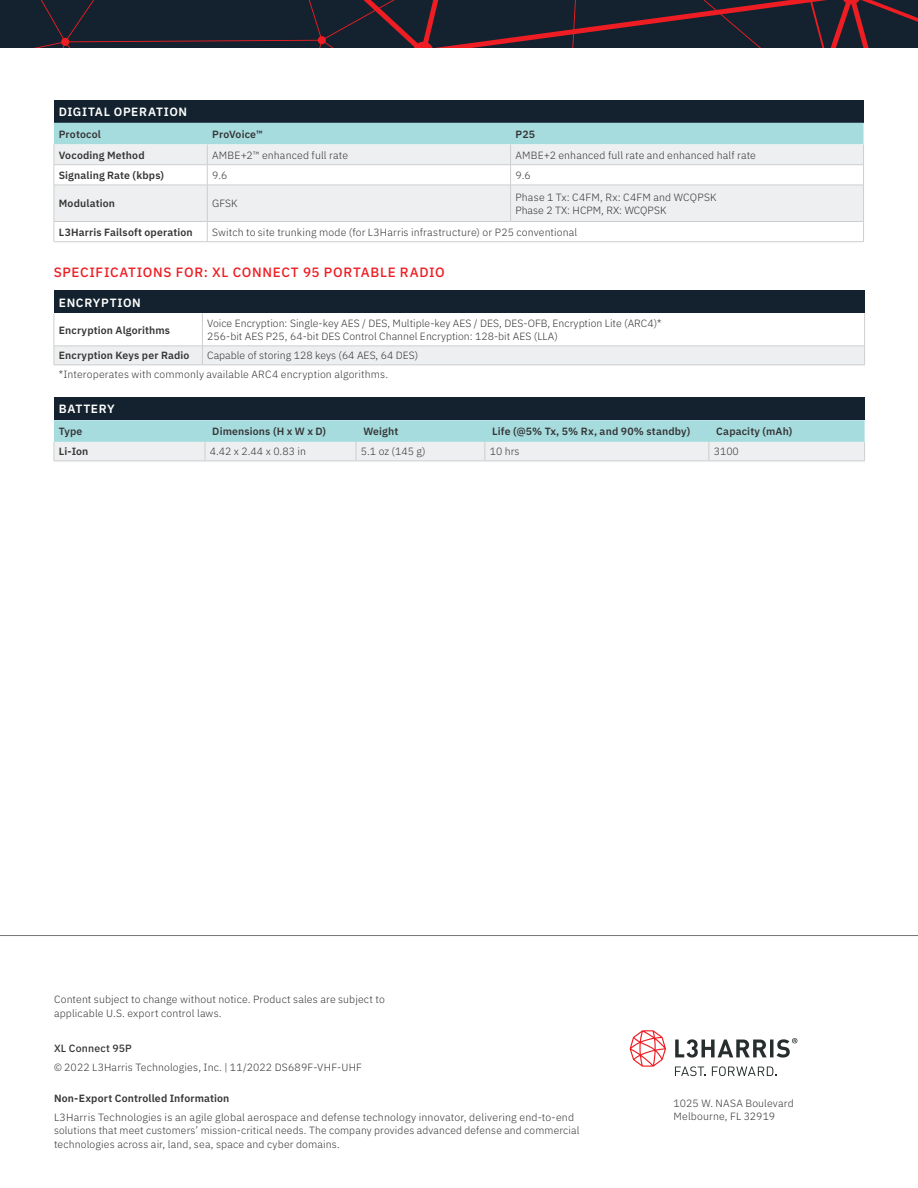
<style>
.page{position:relative;width:918px;height:1188px;background:#fff}
.page>*{position:absolute;margin:0;border:0;box-sizing:border-box;transform-origin:0 0}
.t1{font:500 13.5px "IBM Plex Sans";letter-spacing:.05em;color:#ee1d23}
.TABLE_HEADER__Plex_S{font:600 12px "IBM Plex Sans";letter-spacing:.06em;color:#fff}
.BOILERPLATE___Plex_S{font:300 10.5px/13.5px "IBM Plex Sans";letter-spacing:.015em;color:#363536}
.TABLE_REGULAR___Plex{font:300 10.5px/13.5px "IBM Plex Sans";color:#363536}
.TABLE_BOLD___Plex_Sa{font:600 10.5px "IBM Plex Sans";letter-spacing:.015em;color:#363536}
.TABLE_LIGHT___Plex_S{font:300 10.5px "IBM Plex Sans";letter-spacing:.015em;color:#363536}
.BOILERPLATE___Plex_S-2{font:600 10.5px "IBM Plex Sans";letter-spacing:.015em;color:#363536}
.Sell_Sheet_Title___P{font:500 10.5px "IBM Plex Sans";letter-spacing:.02em;color:#363536}
</style>
<div class="page">
<div style="left:54px;top:100px;width:810px;height:23px;background:#13222e"></div>
<svg style="left:55px;top:186px;width:808px;height:55px;fill:#edeff0"></svg>
<hr style="left:54px;top:185px;width:153px;height:1px;background:#cecece">
<hr style="left:54px;top:185px;width:1px;height:36px;background:#cecece">
<hr style="left:207px;top:185px;width:304px;height:1px;background:#cecece">
<hr style="left:511px;top:185px;width:353px;height:1px;background:#cecece">
<hr style="left:863px;top:185px;width:1px;height:36px;background:#cecece">
<hr style="left:54px;top:221px;width:153px;height:1px;background:#cecece">
<svg style="left:54px;top:222px;width:1px;height:19px"></svg>
<hr style="left:207px;top:221px;width:304px;height:1px;background:#cecece">
<hr style="left:511px;top:221px;width:353px;height:1px;background:#cecece">
<svg style="left:863px;top:222px;width:1px;height:19px"></svg>
<hr style="left:54px;top:241px;width:153px;height:1px;background:#cecece">
<hr style="left:207px;top:241px;width:304px;height:1px;background:#cecece">
<hr style="left:511px;top:241px;width:353px;height:1px;background:#cecece">
<svg style="left:54px;top:123px;width:810px;height:62px"></svg>
<hr style="left:207px;top:185px;width:1px;height:36px;background:#cecece">
<hr style="left:510px;top:185px;width:1px;height:36px;background:#cecece">
<svg style="left:207px;top:222px;width:1px;height:19px"></svg>
<div style="left:54px;top:291px;width:811px;height:22px;background:#13222e"></div>
<svg style="left:55px;top:345px;width:809px;height:1px"></svg>
<hr style="left:54px;top:313px;width:1px;height:33px;background:#cecece">
<hr style="left:864px;top:313px;width:1px;height:33px;background:#cecece">
<hr style="left:54px;top:365px;width:148px;height:1px;background:#cecece">
<hr style="left:202px;top:365px;width:663px;height:1px;background:#cecece">
<hr style="left:202px;top:313px;width:1px;height:33px;background:#cecece">
<svg style="left:54px;top:346px;width:811px;height:19px;background:#ebedee"></svg>
<div style="left:54px;top:397px;width:811px;height:23px;background:#13222e"></div>
<hr style="left:54px;top:461px;width:151px;height:1px;background:#cecece">
<hr style="left:205px;top:461px;width:151px;height:1px;background:#cecece">
<hr style="left:356px;top:461px;width:129px;height:1px;background:#cecece">
<hr style="left:485px;top:461px;width:224px;height:1px;background:#cecece">
<hr style="left:709px;top:461px;width:156px;height:1px;background:#cecece">
<svg style="left:54px;top:420px;width:811px;height:41px;background:#c7e4e6"></svg>
<hr style="left:0;top:935px;width:918px;height:1px;background:#737473">
<svg style="left:0;top:0;width:918px;height:48px;background:#26212d"></svg>
<svg style="left:675px;top:1066px;width:31px;height:10px"></svg>
<svg style="left:712px;top:1066px;width:64px;height:10px"></svg>
<svg style="left:630px;top:1030px;width:36px;height:37px"></svg>
<svg style="left:675px;top:1038px;width:122px;height:20px"></svg>
<p class="TABLE_HEADER__Plex_S" style="left:59px;top:102px;width:130px">DIGITAL OPERATION</p>
<p class="TABLE_BOLD___Plex_Sa" style="left:59px;top:126px;width:44px">Protocol</p>
<p class="TABLE_BOLD___Plex_Sa" style="left:212px;top:126px;width:52px">ProVoice™</p>
<p class="TABLE_BOLD___Plex_Sa" style="left:515px;top:126px;width:21px">P25</p>
<p class="TABLE_BOLD___Plex_Sa" style="left:59px;top:147px;width:87px">Vocoding Method</p>
<p class="TABLE_LIGHT___Plex_S" style="left:212px;top:147px;width:137px">AMBE+2™ enhanced full rate</p>
<p class="TABLE_LIGHT___Plex_S" style="left:515px;top:147px;width:242px">AMBE+2 enhanced full rate and enhanced half rate</p>
<p class="TABLE_BOLD___Plex_Sa" style="left:59px;top:167px;width:107px">Signaling Rate (kbps)</p>
<p class="TABLE_REGULAR___Plex" style="left:212px;top:168px;width:17px">9.6</p>
<p class="TABLE_REGULAR___Plex" style="left:515px;top:168px;width:17px">9.6</p>
<p class="TABLE_BOLD___Plex_Sa" style="left:59px;top:195px;width:58px">Modulation</p>
<p class="TABLE_REGULAR___Plex" style="left:212px;top:196px;width:27px">GFSK</p>
<p class="TABLE_REGULAR___Plex" style="left:515px;top:189px;width:203px">Phase 1 Tx: C4FM, Rx: C4FM and WCQPSK</p>
<p class="TABLE_REGULAR___Plex" style="left:515px;top:203px;width:152px">Phase 2 TX: HCPM, RX: WCQPSK</p>
<p class="TABLE_BOLD___Plex_Sa" style="left:59px;top:224px;width:135px">L3Harris Failsoft operation</p>
<p class="TABLE_LIGHT___Plex_S" style="left:212px;top:224px;width:367px">Switch to site trunking mode (for L3Harris infrastructure) or P25 conventional</p>
<p class="t1" style="left:54px;top:262px;width:392px">SPECIFICATIONS FOR: XL CONNECT 95 PORTABLE RADIO</p>
<p class="TABLE_HEADER__Plex_S" style="left:59px;top:293px;width:84px">ENCRYPTION</p>
<p class="TABLE_BOLD___Plex_Sa" style="left:59px;top:322px;width:113px">Encryption Algorithms</p>
<p class="TABLE_REGULAR___Plex" style="left:207px;top:316px;width:456px">Voice Encryption: Single-key AES / DES, Multiple-key AES / DES, DES-OFB, Encryption Lite (ARC4)*<br>256-bit AES P25, 64-bit DES Control Channel Encryption: 128-bit AES (LLA)</p>
<p class="TABLE_BOLD___Plex_Sa" style="left:59px;top:347px;width:132px">Encryption Keys per Radio</p>
<p class="TABLE_REGULAR___Plex" style="left:207px;top:348px;width:213px">Capable of storing 128 keys (64 AES, 64 DES)</p>
<p class="TABLE_LIGHT___Plex_S" style="left:59px;top:367px;width:331px">*Interoperates with commonly available ARC4 encryption algorithms.</p>
<p class="TABLE_HEADER__Plex_S" style="left:59px;top:400px;width:58px">BATTERY</p>
<p class="TABLE_BOLD___Plex_Sa" style="left:59px;top:423px;width:25px">Type</p>
<p class="TABLE_BOLD___Plex_Sa" style="left:212px;top:423px;width:115px">Dimensions (H x W x D)</p>
<p class="TABLE_BOLD___Plex_Sa" style="left:363px;top:423px;width:37px">Weight</p>
<p class="TABLE_BOLD___Plex_Sa" style="left:492px;top:423px;width:200px">Life (@5% Tx, 5% Rx, and 90% standby)</p>
<p class="TABLE_BOLD___Plex_Sa" style="left:716px;top:423px;width:78px">Capacity (mAh)</p>
<p class="TABLE_BOLD___Plex_Sa" style="left:59px;top:444px;width:31px">Li-Ion</p>
<p class="TABLE_REGULAR___Plex" style="left:210px;top:444px;width:98px">4.42 x 2.44 x 0.83 in</p>
<p class="TABLE_REGULAR___Plex" style="left:361px;top:444px;width:66px">5.1 oz (145 g)</p>
<p class="TABLE_REGULAR___Plex" style="left:490px;top:444px;width:31px">10 hrs</p>
<p class="TABLE_REGULAR___Plex" style="left:714px;top:444px;width:27px">3100</p>
<p class="BOILERPLATE___Plex_S" style="left:54px;top:992px;width:332px">Content subject to change without notice. Product sales are subject to applicable U.S. export control laws.</p>
<p class="Sell_Sheet_Title___P" style="left:54px;top:1040px;width:79px">XL Connect 95P</p>
<p class="BOILERPLATE___Plex_S" style="left:54px;top:1059px;width:310px">© 2022 L3Harris Technologies, Inc. | 11/2022 DS689F-VHF-UHF</p>
<p class="BOILERPLATE___Plex_S-2" style="left:54px;top:1090px;width:177px">Non-Export Controlled Information</p>
<p class="BOILERPLATE___Plex_S" style="left:54px;top:1109px;width:527px">L3Harris Technologies is an agile global aerospace and defense technology innovator, delivering end-to-end solutions that meet customers’ mission-critical needs. The company provides advanced defense and commercial technologies across air, land, sea, space and cyber domains.</p>
<p class="BOILERPLATE___Plex_S" style="left:674px;top:1095px;width:122px">1025 W. NASA Boulevard<br>Melbourne, FL 32919</p>
</div>
